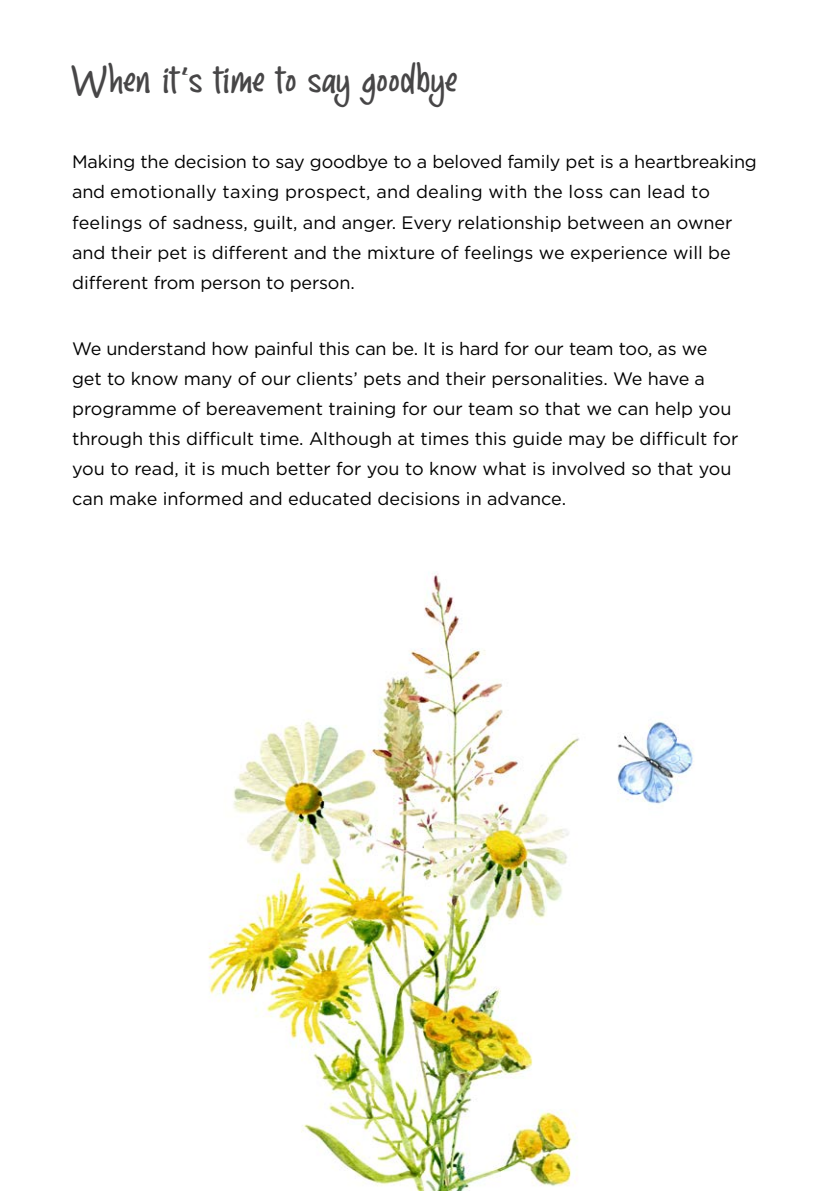
<style>
.page{position:relative;width:840px;height:1191px;background:#fff}
.page>*{position:absolute;margin:0;border:0;box-sizing:border-box;transform-origin:0 0}
.t1{font:40px "Goodmarker";letter-spacing:.02em;color:#474647}
.t2{font:18px/30px "Gotham";color:#000}
.t3{font:italic 10px "Goodmarker";color:#474647;scale:4 1}
</style>
<div class="page">
<img style="left:208px;top:572px;width:371px;height:619px">
<img style="left:617px;top:721px;width:77px;height:83px">
<h1 class="t1" style="left:72px;top:58px;width:387px">When it s time to say goodbye</h1>
<p class="t3" style="left:181px;top:66px;width:4px">l</p>
<p class="t2" style="left:72px;top:147px;width:686px">Making the decision to say goodbye to a beloved family pet is a heartbreaking and emotionally taxing prospect, and dealing with the loss can lead to feelings of sadness, guilt, and anger. Every relationship between an owner and their pet is different and the mixture of feelings we experience will be different from person to person.</p>
<p class="t2" style="left:72px;top:333px;width:667px">We understand how painful this can be. It is hard for our team too, as we get to know many of our clients’ pets and their personalities. We have a programme of bereavement training for our team so that we can help you through this difficult time. Although at times this guide may be difficult for you to read, it is much better for you to know what is involved so that you can make informed and educated decisions in advance.</p>
</div>
